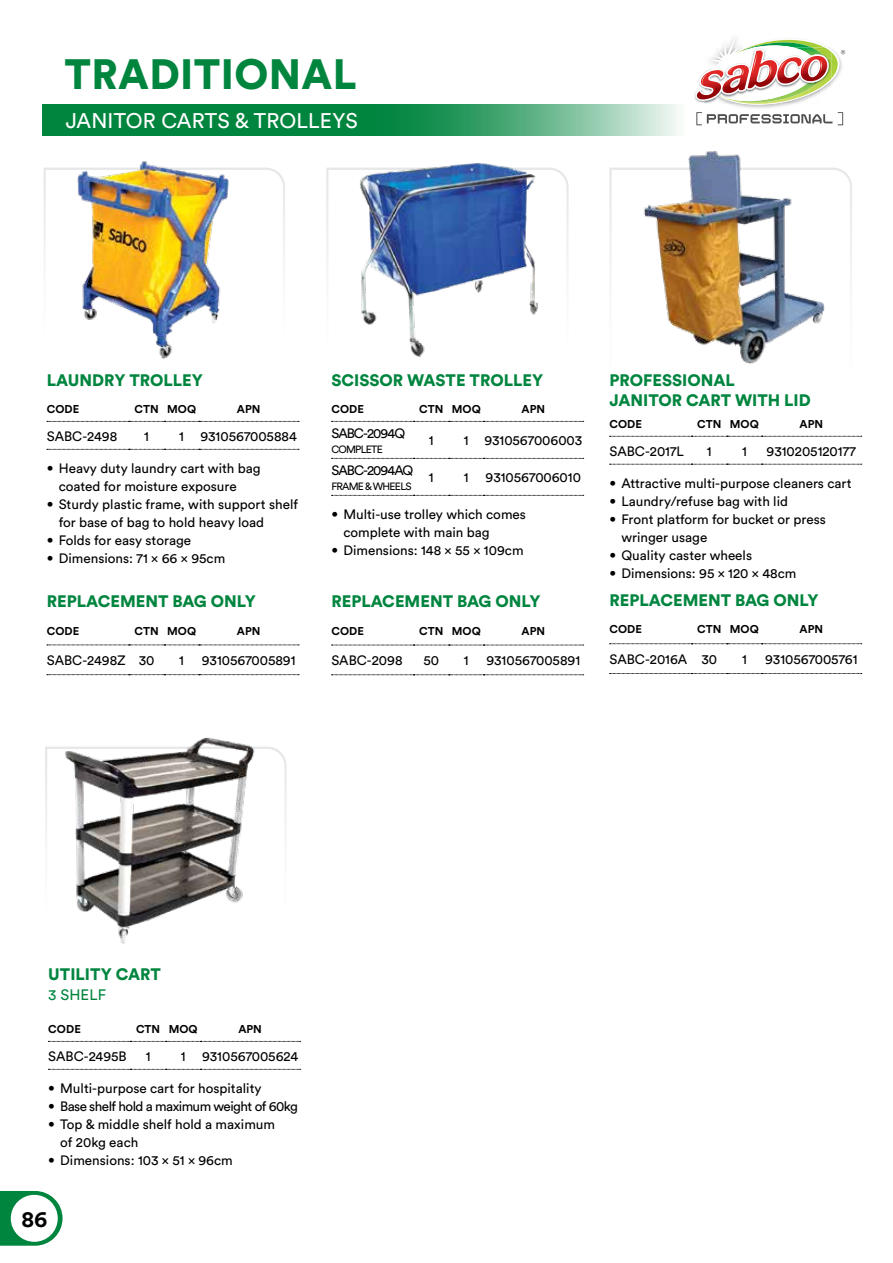
<style>
.page{position:relative;width:893px;height:1263px;background:#fff}
.page>*{position:absolute;margin:0;border:0;box-sizing:border-box;transform-origin:0 0}
.t1{font:900 42px "Circular Std";letter-spacing:.01em;color:#00853f}
.t2{font:700 22.5px "Circular Std";color:#000}
.t3{font:21px "Circular Std";letter-spacing:.01em;color:#fff}
.t4{font:900 16.5px/19.8px "Circular Std";color:#00853f}
.t5{font:15px "Circular Std";letter-spacing:.01em;color:#00853f}
.t6{font:13.5px/18px "Circular Std";color:#000}
.t7{font:13.5px "Circular Std";letter-spacing:-.04em;color:#000}
.t8{font:13.5px "Circular Std";letter-spacing:-.07em;color:#000}
.t9{font:700 11.25px "Circular Std";color:#000}
.t10{font:10.5px "Circular Std";letter-spacing:-.07em;color:#000}
.s1{font-family:"Helvetica Neue LT";font-weight:300;font-stretch:condensed}
</style>
<div class="page">
<svg style="left:0;top:1191px;width:63px;height:55px"></svg>
<div style="left:11px;top:1195px;width:47px;height:47px;background:#fff;border-radius:50%"></div>
<svg style="left:43px;top:104px;width:659px;height:32px;background:#359e66"></svg>
<svg style="left:695px;top:38px;width:150px;height:87px"></svg>
<svg style="left:43px;top:168px;width:242px;height:93px"></svg>
<svg style="left:45px;top:747px;width:242px;height:93px"></svg>
<svg style="left:326px;top:168px;width:243px;height:103px"></svg>
<svg style="left:609px;top:168px;width:243px;height:113px"></svg>
<svg style="left:47px;top:420px;width:251px;height:225px"></svg>
<svg style="left:47px;top:421px;width:252px;height:1px"></svg>
<svg style="left:47px;top:449px;width:252px;height:1px"></svg>
<svg style="left:47px;top:645px;width:252px;height:1px"></svg>
<svg style="left:47px;top:674px;width:252px;height:1px"></svg>
<svg style="left:331px;top:420px;width:252px;height:255px"></svg>
<svg style="left:332px;top:421px;width:252px;height:1px"></svg>
<svg style="left:332px;top:458px;width:252px;height:1px"></svg>
<svg style="left:332px;top:495px;width:252px;height:1px"></svg>
<svg style="left:332px;top:645px;width:252px;height:1px"></svg>
<svg style="left:332px;top:674px;width:252px;height:1px"></svg>
<svg style="left:609px;top:435px;width:252px;height:210px"></svg>
<svg style="left:610px;top:436px;width:252px;height:1px"></svg>
<svg style="left:610px;top:464px;width:252px;height:1px"></svg>
<svg style="left:610px;top:643px;width:252px;height:1px"></svg>
<svg style="left:610px;top:673px;width:252px;height:1px"></svg>
<svg style="left:48px;top:1040px;width:253px;height:30px"></svg>
<img style="left:75px;top:161px;width:155px;height:198px">
<img style="left:355px;top:163px;width:186px;height:194px">
<img style="left:61px;top:737px;width:202px;height:207px">
<img style="left:634px;top:151px;width:205px;height:214px">
<h1 class="t1" style="left:64px;top:46px;width:294px">TRADITIONAL</h1>
<h3 class="t3" style="left:66px;top:108px;width:294px">JANITOR CARTS &amp; TROLLEYS</h3>
<p class="t4" style="left:47px;top:370px;width:158px">LAUNDRY TROLLEY</p>
<p class="t9" style="left:47px;top:402px;width:34px">CODE</p>
<p class="t9" style="left:135px;top:402px;width:63px">CTN MOQ</p>
<p class="t9" style="left:237px;top:402px;width:25px">APN</p>
<p class="t6" style="left:47px;top:427px;width:72px">SABC-2498</p>
<p class="t6" style="left:144px;top:427px;width:6px">1</p>
<p class="t6" style="left:179px;top:427px;width:119px">1 9310567005884</p>
<p class="t6" style="left:59px;top:459px;width:203px;text-indent:-12px"><span class="s1">•</span> Heavy duty laundry cart with bag coated for moisture exposure</p>
<p class="t6" style="left:59px;top:495px;width:241px;text-indent:-12px"><span class="s1">•</span> Sturdy plastic frame, with support shelf for base of bag to hold heavy load</p>
<p class="t6" style="left:47px;top:531px;width:146px"><span class="s1">•</span> Folds for easy storage</p>
<p class="t6" style="left:47px;top:549px;width:180px"><span class="s1">•</span> Dimensions: 71 x 66 x 95cm</p>
<p class="t4" style="left:47px;top:591px;width:211px">REPLACEMENT BAG ONLY</p>
<p class="t9" style="left:47px;top:623px;width:34px">CODE</p>
<p class="t9" style="left:135px;top:623px;width:63px">CTN MOQ</p>
<p class="t9" style="left:237px;top:623px;width:25px">APN</p>
<p class="t6" style="left:47px;top:651px;width:109px">SABC-2498Z 30</p>
<p class="t6" style="left:179px;top:651px;width:6px">1</p>
<p class="t6" style="left:202px;top:651px;width:95px">9310567005891</p>
<p class="t4" style="left:331px;top:370px;width:213px">SCISSOR WASTE TROLLEY</p>
<p class="t9" style="left:331px;top:402px;width:34px">CODE</p>
<p class="t9" style="left:419px;top:402px;width:63px">CTN MOQ</p>
<p class="t9" style="left:521px;top:402px;width:25px">APN</p>
<p class="t8" style="left:331px;top:425px;width:75px">SABC-2094Q</p>
<p class="t10" style="left:331px;top:443px;width:53px">COMPLETE</p>
<p class="t6" style="left:429px;top:431px;width:6px">1</p>
<p class="t6" style="left:464px;top:431px;width:120px">1 9310567006003</p>
<p class="t8" style="left:331px;top:462px;width:83px">SABC-2094AQ</p>
<p class="t10" style="left:331px;top:480px;width:82px">FRAME &amp; WHEELS</p>
<p class="t6" style="left:429px;top:468px;width:6px">1</p>
<p class="t6" style="left:464px;top:468px;width:6px">1</p>
<p class="t6" style="left:486px;top:468px;width:97px">9310567006010</p>
<p class="t6" style="left:343px;top:505px;width:184px;text-indent:-12px"><span class="s1">•</span> Multi-use trolley which comes complete with main bag</p>
<p class="t6" style="left:331px;top:541px;width:194px"><span class="s1">•</span> Dimensions: 148 x 55 x 109cm</p>
<p class="t4" style="left:331px;top:591px;width:211px">REPLACEMENT BAG ONLY</p>
<p class="t9" style="left:331px;top:623px;width:34px">CODE</p>
<p class="t9" style="left:419px;top:623px;width:63px">CTN MOQ</p>
<p class="t9" style="left:521px;top:623px;width:25px">APN</p>
<p class="t6" style="left:331px;top:651px;width:73px">SABC-2098</p>
<p class="t6" style="left:423px;top:651px;width:17px">50</p>
<p class="t6" style="left:464px;top:651px;width:6px">1</p>
<p class="t6" style="left:486px;top:651px;width:95px">9310567005891</p>
<p class="t4" style="left:609px;top:370px;width:203px">PROFESSIONAL<br>JANITOR CART WITH LID</p>
<p class="t9" style="left:609px;top:416px;width:34px">CODE</p>
<p class="t9" style="left:697px;top:416px;width:63px">CTN MOQ</p>
<p class="t9" style="left:800px;top:416px;width:25px">APN</p>
<p class="t6" style="left:609px;top:442px;width:76px">SABC-2017L</p>
<p class="t6" style="left:707px;top:442px;width:6px">1</p>
<p class="t6" style="left:742px;top:442px;width:6px">1</p>
<p class="t6" style="left:767px;top:442px;width:91px">9310205120177</p>
<p class="t6" style="left:609px;top:474px;width:244px"><span class="s1">•</span> Attractive multi-purpose cleaners cart</p>
<p class="t6" style="left:609px;top:492px;width:180px"><span class="s1">•</span> Laundry/refuse bag with lid</p>
<p class="t6" style="left:621px;top:510px;width:206px;text-indent:-12px"><span class="s1">•</span> Front platform for bucket or press wringer usage</p>
<p class="t6" style="left:609px;top:546px;width:144px"><span class="s1">•</span> Quality caster wheels</p>
<p class="t6" style="left:609px;top:564px;width:189px"><span class="s1">•</span> Dimensions: 95 x 120 x 48cm</p>
<p class="t4" style="left:609px;top:590px;width:211px">REPLACEMENT BAG ONLY</p>
<p class="t9" style="left:609px;top:622px;width:34px">CODE</p>
<p class="t9" style="left:697px;top:622px;width:63px">CTN MOQ</p>
<p class="t9" style="left:800px;top:622px;width:25px">APN</p>
<p class="t6" style="left:609px;top:650px;width:109px">SABC-2016A 30</p>
<p class="t6" style="left:742px;top:650px;width:6px">1</p>
<p class="t6" style="left:765px;top:650px;width:94px">9310567005761</p>
<p class="t4" style="left:48px;top:964px;width:114px">UTILITY CART</p>
<p class="t5" style="left:48px;top:985px;width:59px">3 SHELF</p>
<p class="t9" style="left:48px;top:1022px;width:34px">CODE</p>
<p class="t9" style="left:136px;top:1022px;width:63px">CTN MOQ</p>
<p class="t9" style="left:238px;top:1022px;width:25px">APN</p>
<p class="t6" style="left:48px;top:1047px;width:80px">SABC-2495B</p>
<p class="t6" style="left:146px;top:1047px;width:6px">1</p>
<p class="t6" style="left:181px;top:1047px;width:119px">1 9310567005624</p>
<p class="t6" style="left:48px;top:1079px;width:215px"><span class="s1">•</span> Multi-purpose cart for hospitality</p>
<p class="t7" style="left:48px;top:1098px;width:251px"><span class="s1">•</span> Base shelf hold a maximum weight of 60kg</p>
<p class="t6" style="left:60px;top:1115px;width:216px;text-indent:-12px"><span class="s1">•</span> Top &amp; middle shelf hold a maximum of 20kg each</p>
<p class="t6" style="left:48px;top:1151px;width:186px"><span class="s1">•</span> Dimensions: 103 x 51 x 96cm</p>
<h2 class="t2" style="left:21px;top:1205px;width:27px">86</h2>
</div>
